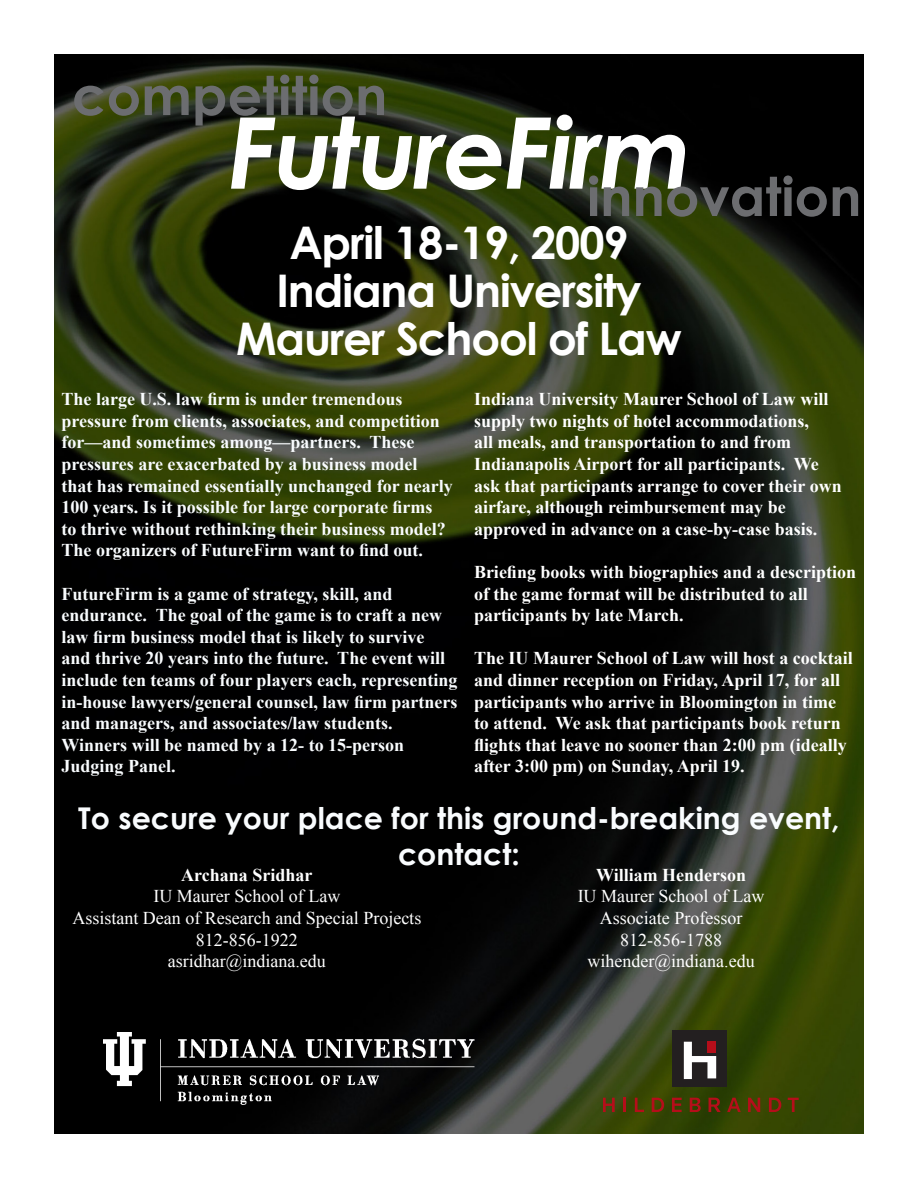
<style>
.page{position:relative;width:918px;height:1188px;background:#fff}
.page>*{position:absolute;margin:0;border:0;box-sizing:border-box;transform-origin:0 0}
.t1{font:italic 700 99px "Century Gothic";letter-spacing:-.025em;color:#fff}
.t2{font:700 54px "Century Gothic";color:#6c6d70}
.t3{font:700 45px "Century Gothic";letter-spacing:-.025em;color:#fff}
.t4{font:700 30px/36px "Century Gothic";color:#f9fcfe;text-align:center}
.t5{font:700 18px/21.6px "Times New Roman";color:#f9fcfe}
.t6{font:700 18px/21.6px "Times New Roman";color:#fff}
.t7{font:18px "Times New Roman";color:#fff}
</style>
<div class="page">
<img style="left:54px;top:54px;width:810px;height:1080px">
<img style="left:104px;top:1032px;width:372px;height:72px">
<div style="left:672px;top:1030px;width:54px;height:57px;background:#231f20"></div>
<svg style="left:684px;top:1042px;width:32px;height:37px"></svg>
<div style="left:707px;top:1041px;width:9px;height:12px;background:#b50e1a"></div>
<svg style="left:603px;top:1098px;width:12px;height:14px"></svg>
<hr style="left:623px;top:1098px;width:3px;height:14px;background:#b50e1a">
<svg style="left:635px;top:1098px;width:9px;height:14px"></svg>
<svg style="left:652px;top:1098px;width:12px;height:14px"></svg>
<svg style="left:672px;top:1098px;width:10px;height:14px"></svg>
<svg style="left:690px;top:1098px;width:11px;height:14px"></svg>
<svg style="left:709px;top:1098px;width:12px;height:14px"></svg>
<svg style="left:727px;top:1098px;width:14px;height:14px"></svg>
<svg style="left:748px;top:1098px;width:12px;height:14px"></svg>
<svg style="left:769px;top:1098px;width:12px;height:14px"></svg>
<svg style="left:788px;top:1098px;width:11px;height:14px"></svg>
<p class="t2" style="left:72px;top:54px;width:317px">competition</p>
<p class="t1" style="left:228px;top:78px;width:465px">FutureFirm</p>
<p class="t2" style="left:587px;top:155px;width:276px">innovation</p>
<p class="t3" style="left:289px;top:208px;width:341px">April 18-19, 2009</p>
<p class="t3" style="left:276px;top:256px;width:367px">Indiana University</p>
<p class="t3" style="left:236px;top:304px;width:447px">Maurer School of Law</p>
<p class="t5" style="left:62px;top:388px;width:342px">The large U.S. law firm is under tremendous</p>
<p class="t5" style="left:62px;top:410px;width:380px">pressure from clients, associates, and competition for—and sometimes among—partners. These</p>
<p class="t5" style="left:62px;top:453px;width:393px">pressures are exacerbated by a business model that has remained essentially unchanged for nearly 100 years. Is it possible for large corporate firms<br>to thrive without rethinking their business model?<br>The organizers of FutureFirm want to find out.</p>
<p class="t5" style="left:62px;top:582px;width:397px">FutureFirm is a game of strategy, skill, and endurance. The goal of the game is to craft a new law firm business model that is likely to survive and thrive 20 years into the future. The event will include ten teams of four players each, representing in-house lawyers/general counsel, law firm partners and managers, and associates/law students.</p>
<p class="t5" style="left:62px;top:734px;width:344px">Winners will be named by a 12- to 15-person</p>
<p class="t5" style="left:62px;top:755px;width:116px">Judging Panel.</p>
<p class="t6" style="left:474px;top:388px;width:356px">Indiana University Maurer School of Law will supply two nights of hotel accommodations,</p>
<p class="t6" style="left:474px;top:431px;width:319px">all meals, and transportation to and from</p>
<p class="t6" style="left:474px;top:453px;width:346px">Indianapolis Airport for all participants. We</p>
<p class="t6" style="left:474px;top:474px;width:369px">ask that participants arrange to cover their own airfare, although reimbursement may be</p>
<p class="t6" style="left:474px;top:518px;width:345px">approved in advance on a case-by-case basis.</p>
<p class="t6" style="left:474px;top:561px;width:384px">Briefing books with biographies and a description of the game format will be distributed to all</p>
<p class="t6" style="left:474px;top:604px;width:211px">participants by late March.</p>
<p class="t6" style="left:474px;top:647px;width:380px">The IU Maurer School of Law will host a cocktail and dinner reception on Friday, April 17, for all participants who arrive in Bloomington in time to attend. We ask that participants book return flights that leave no sooner than 2:00 pm (ideally after 3:00 pm) on Sunday, April 19.</p>
<p class="t4" style="left:78px;top:799px;width:763px">To secure your place for this ground-breaking event, contact:</p>
<p class="t6" style="left:181px;top:863px;width:133px">Archana Sridhar</p>
<p class="t7" style="left:153px;top:884px;width:188px">IU Maurer School of Law</p>
<p class="t7" style="left:72px;top:906px;width:350px">Assistant Dean of Research and Special Projects</p>
<p class="t7" style="left:196px;top:927px;width:103px">812-856-1922</p>
<p class="t7" style="left:168px;top:949px;width:160px">asridhar@indiana.edu</p>
<p class="t6" style="left:596px;top:863px;width:152px">William Henderson</p>
<p class="t7" style="left:578px;top:884px;width:188px">IU Maurer School of Law</p>
<p class="t7" style="left:600px;top:906px;width:144px">Associate Professor</p>
<p class="t7" style="left:620px;top:927px;width:103px">812-856-1788</p>
<p class="t7" style="left:588px;top:949px;width:169px">wihender@indiana.edu</p>
</div>
